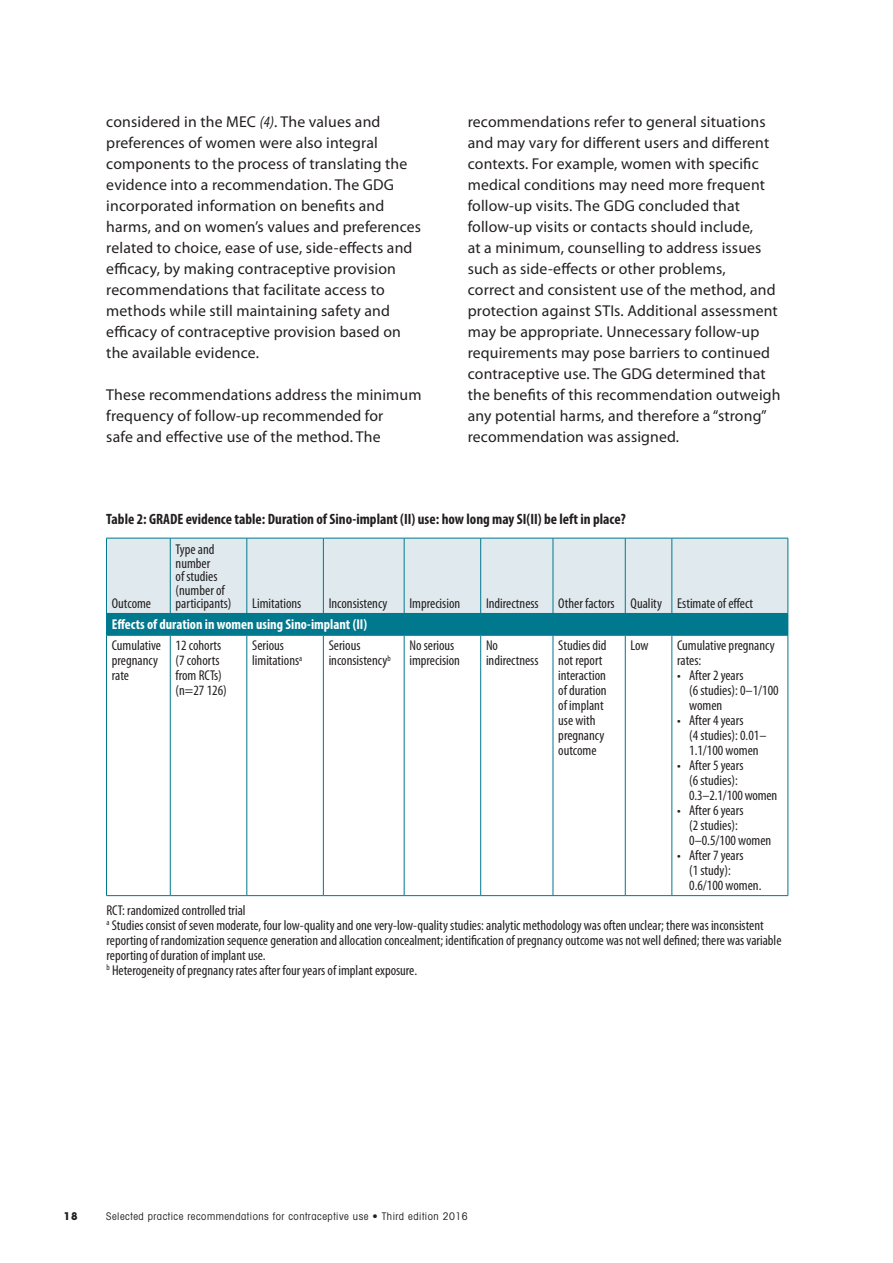
<style>
.page{position:relative;width:893px;height:1263px;background:#fff}
.page>*{position:absolute;margin:0;border:0;box-sizing:border-box;transform-origin:0 0}
.t1{font:15.75px/21px "Myriad Pro";letter-spacing:.01em;color:#231f20}
.t2{font:700 condensed 15px "Myriad Pro";color:#231f20}
.t3{font:condensed 14.25px/15px "Myriad Pro";color:#231f20}
.t4{font:700 condensed 14.25px "Myriad Pro";color:#fff}
.t5{font:condensed 10.5px "Avant Garde";letter-spacing:.05em;color:#231f20}
.t6{font:700 10.5px "Avant Garde";color:#231f20}
.s1{font-style:italic;font-stretch:condensed}
</style>
<div class="page">
<div style="left:107px;top:539px;width:681px;height:74px;background:#e0eaee"></div>
<div style="left:106px;top:613px;width:682px;height:22px;background:#00788d"></div>
<hr style="left:106px;top:538px;width:64px;height:1px;background:#00788d">
<hr style="left:106px;top:538px;width:1px;height:75px;background:#00788d">
<hr style="left:170px;top:538px;width:77px;height:1px;background:#00788d">
<hr style="left:170px;top:538px;width:1px;height:75px;background:#00788d">
<hr style="left:247px;top:538px;width:76px;height:1px;background:#00788d">
<hr style="left:247px;top:538px;width:1px;height:75px;background:#00788d">
<hr style="left:323px;top:538px;width:81px;height:1px;background:#00788d">
<hr style="left:323px;top:538px;width:1px;height:75px;background:#00788d">
<hr style="left:404px;top:538px;width:77px;height:1px;background:#00788d">
<hr style="left:404px;top:538px;width:1px;height:75px;background:#00788d">
<hr style="left:481px;top:538px;width:72px;height:1px;background:#00788d">
<hr style="left:480px;top:538px;width:1px;height:75px;background:#00788d">
<hr style="left:553px;top:538px;width:72px;height:1px;background:#00788d">
<hr style="left:553px;top:538px;width:1px;height:75px;background:#00788d">
<hr style="left:625px;top:538px;width:47px;height:1px;background:#00788d">
<hr style="left:625px;top:538px;width:1px;height:75px;background:#00788d">
<hr style="left:672px;top:538px;width:116px;height:1px;background:#00788d">
<hr style="left:672px;top:538px;width:1px;height:75px;background:#00788d">
<hr style="left:788px;top:538px;width:1px;height:75px;background:#00788d">
<svg style="left:788px;top:614px;width:1px;height:21px"></svg>
<hr style="left:106px;top:635px;width:64px;height:1px;background:#00788d">
<hr style="left:106px;top:635px;width:1px;height:260px;background:#00788d">
<hr style="left:170px;top:635px;width:77px;height:1px;background:#00788d">
<hr style="left:170px;top:635px;width:1px;height:260px;background:#00788d">
<hr style="left:247px;top:635px;width:76px;height:1px;background:#00788d">
<hr style="left:247px;top:635px;width:1px;height:260px;background:#00788d">
<hr style="left:323px;top:635px;width:81px;height:1px;background:#00788d">
<hr style="left:323px;top:635px;width:1px;height:260px;background:#00788d">
<hr style="left:404px;top:635px;width:77px;height:1px;background:#00788d">
<hr style="left:404px;top:635px;width:1px;height:260px;background:#00788d">
<hr style="left:481px;top:635px;width:72px;height:1px;background:#00788d">
<hr style="left:480px;top:635px;width:1px;height:260px;background:#00788d">
<hr style="left:553px;top:635px;width:72px;height:1px;background:#00788d">
<hr style="left:553px;top:635px;width:1px;height:260px;background:#00788d">
<hr style="left:625px;top:635px;width:47px;height:1px;background:#00788d">
<hr style="left:625px;top:635px;width:1px;height:260px;background:#00788d">
<hr style="left:672px;top:635px;width:116px;height:1px;background:#00788d">
<hr style="left:672px;top:635px;width:1px;height:260px;background:#00788d">
<hr style="left:788px;top:635px;width:1px;height:260px;background:#00788d">
<hr style="left:106px;top:895px;width:64px;height:1px;background:#00788d">
<hr style="left:170px;top:895px;width:77px;height:1px;background:#00788d">
<hr style="left:247px;top:895px;width:76px;height:1px;background:#00788d">
<hr style="left:323px;top:895px;width:81px;height:1px;background:#00788d">
<hr style="left:404px;top:895px;width:77px;height:1px;background:#00788d">
<hr style="left:481px;top:895px;width:72px;height:1px;background:#00788d">
<hr style="left:553px;top:895px;width:72px;height:1px;background:#00788d">
<hr style="left:625px;top:895px;width:47px;height:1px;background:#00788d">
<hr style="left:672px;top:895px;width:116px;height:1px;background:#00788d">
<p class="t1" style="left:106px;top:111px;width:316px">considered in the MEC <span class="s1">(4)</span>. The values and preferences of women were also integral components to the process of translating the evidence into a recommendation. The GDG incorporated information on benefits and harms, and on women’s values and preferences related to choice, ease of use, side-effects and efficacy, by making contraceptive provision recommendations that facilitate access to methods while still maintaining safety and efficacy of contraceptive provision based on the available evidence.</p>
<p class="t1" style="left:106px;top:384px;width:317px">These recommendations address the minimum frequency of follow-up recommended for<br>safe and effective use of the method. The</p>
<p class="t1" style="left:468px;top:111px;width:314px">recommendations refer to general situations and may vary for different users and different contexts. For example, women with specific medical conditions may need more frequent follow-up visits. The GDG concluded that follow-up visits or contacts should include,<br>at a minimum, counselling to address issues such as side-effects or other problems,<br>correct and consistent use of the method, and protection against STIs. Additional assessment may be appropriate. Unnecessary follow-up requirements may pose barriers to continued contraceptive use. The GDG determined that the benefits of this recommendation outweigh any potential harms, and therefore a “strong” recommendation was assigned.</p>
<p class="t2" style="left:106px;top:509px;width:521px">Table 2: GRADE evidence table: Duration of Sino-implant (II) use: how long may SI(II) be left in place?</p>
<p class="t3" style="left:176px;top:542px;width:57px;line-height:13.5px">Type and number<br>of studies (number of participants)</p>
<p class="t3" style="left:252px;top:596px;width:51px">Limitations</p>
<p class="t3" style="left:329px;top:596px;width:60px">Inconsistency</p>
<p class="t3" style="left:409px;top:596px;width:52px">Imprecision</p>
<p class="t3" style="left:486px;top:596px;width:54px">Indirectness</p>
<p class="t3" style="left:558px;top:596px;width:196px">Other factors Quality Estimate of effect</p>
<p class="t4" style="left:112px;top:616px;width:257px">Effects of duration in women using Sino-implant (II)</p>
<p class="t3" style="left:112px;top:638px;width:51px">Cumulative pregnancy rate</p>
<p class="t3" style="left:176px;top:638px;width:53px">12 cohorts (7 cohorts from RCTs) (n=27 126)</p>
<p class="t3" style="left:252px;top:638px;width:52px">Serious limitations<sup>a</sup></p>
<p class="t3" style="left:329px;top:638px;width:63px">Serious inconsistency<sup>b</sup></p>
<p class="t3" style="left:409px;top:638px;width:52px">No serious imprecision</p>
<p class="t3" style="left:486px;top:638px;width:54px">No indirectness</p>
<p class="t3" style="left:558px;top:638px;width:50px">Studies did not report interaction of duration of implant use with pregnancy outcome</p>
<p class="t3" style="left:631px;top:638px;width:20px">Low</p>
<p class="t3" style="left:677px;top:638px;width:99px">Cumulative pregnancy rates:</p>
<p class="t3" style="left:112px;top:596px;width:41px">Outcome</p>
<p class="t3" style="left:689px;top:668px;width:91px;text-indent:-12px">• After 2 years<br>(6 studies): 0–1/100 women</p>
<p class="t3" style="left:689px;top:713px;width:79px;text-indent:-12px">• After 4 years<br>(4 studies): 0.01–<br>1.1/100 women</p>
<p class="t3" style="left:689px;top:758px;width:90px;text-indent:-12px">• After 5 years<br>(6 studies):<br>0.3–2.1/100 women</p>
<p class="t3" style="left:689px;top:803px;width:84px;text-indent:-12px">• After 6 years<br>(2 studies):<br>0–0.5/100 women</p>
<p class="t3" style="left:689px;top:848px;width:74px;text-indent:-12px">• After 7 years<br>(1 study):<br>0.6/100 women.</p>
<p class="t3" style="left:106px;top:902px;width:676px">RCT: randomized controlled trial<br><sup>a</sup> Studies consist of seven moderate, four low-quality and one very-low-quality studies: analytic methodology was often unclear; there was inconsistent reporting of randomization sequence generation and allocation concealment; identification of pregnancy outcome was not well defined; there was variable reporting of duration of implant use.<br><sup>b</sup> Heterogeneity of pregnancy rates after four years of implant exposure.</p>
<p class="t6" style="left:64px;top:1210px;width:16px">18</p>
<p class="t5" style="left:106px;top:1210px;width:363px">Selected practice recommendations for contraceptive use • Third edition 2016</p>
</div>
